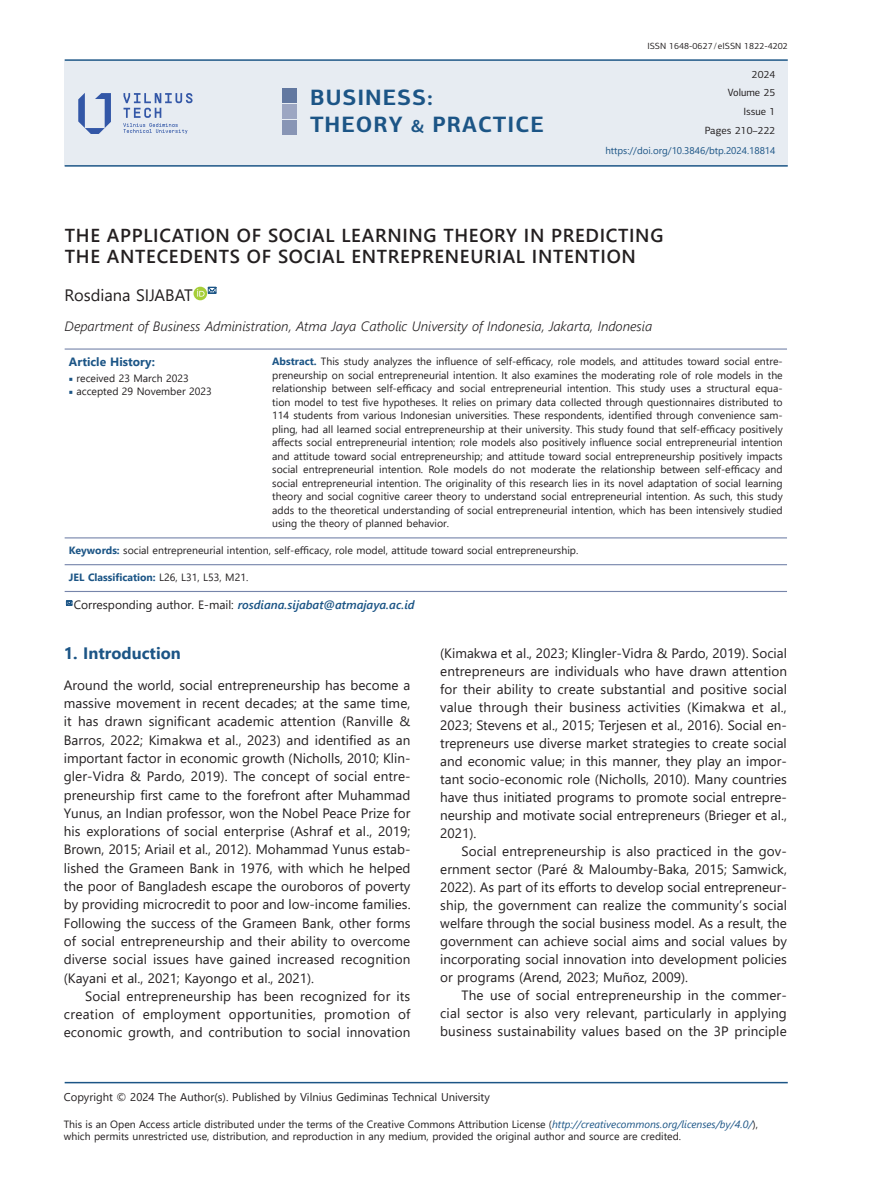
<style>
.page{position:relative;width:872px;height:1191px;background:#fff}
.page>*{position:absolute;margin:0;border:0;box-sizing:border-box;transform-origin:0 0}
.t1{font:700 22.2px/26.5px "PF Centro Sans Pro";letter-spacing:.045em;color:#1c5586}
.t2{font:600 18.75px/21px "Segoe UI";letter-spacing:.035em;color:#231f20}
.t3{font:16.5px "Segoe UI";color:#231f20}
.t4{font:700 16.5px "Segoe UI";color:#1c5586}
.t5{font:13.5px/18px "Segoe UI";color:#231f20;text-align:justify}
.t6{font:italic 300 13.5px "Segoe UI";color:#231f20}
.t7{font:italic 600 12px "Segoe UI";color:#1c5586}
.t8{font:700 12px "Segoe UI";color:#1c5586}
.t9{font:11.25px "Segoe UI";color:#231f20}
.t10{font:10.5px/13.5px "Segoe UI";color:#231f20}
.t11{font:700 10.5px "Segoe UI";color:#1c5586}
.t12{font:10.5px/18.1px "PF Centro Sans Pro";color:#231f20;text-align:right}
.t13{font:9.75px "Segoe UI";color:#1c5586}
.t14{font:9px "PF Centro Sans Pro";color:#231f20}
.s1{font-size:17.55px}
.s2{font-weight:700;color:#1c5586}
.s3{font-family:"Minion Pro";color:#1c5586}
.s4{font-weight:400;color:#231f20}
.s5{font-weight:400;font-style:normal;color:#231f20}
.s6{font-style:italic;color:#1c5586}
</style>
<div class="page">
<svg style="left:193px;top:287px;width:14px;height:13px"></svg>
<svg style="left:197px;top:286px;width:20px;height:10px"></svg>
<hr style="left:65px;top:348px;width:203px;height:1px;background:#7685aa">
<hr style="left:268px;top:348px;width:519px;height:1px;background:#7685aa">
<hr style="left:65px;top:537px;width:203px;height:1px;background:#7685aa">
<hr style="left:268px;top:537px;width:519px;height:1px;background:#7685aa">
<hr style="left:65px;top:564px;width:203px;height:1px;background:#7685aa">
<hr style="left:268px;top:564px;width:519px;height:1px;background:#7685aa">
<hr style="left:65px;top:591px;width:203px;height:1px;background:#7685aa">
<hr style="left:268px;top:591px;width:519px;height:1px;background:#7685aa">
<svg style="left:65px;top:600px;width:8px;height:6px"></svg>
<hr style="left:65px;top:1081px;width:722px;height:2px;background:#1c5586">
<div style="left:65px;top:61px;width:722px;height:104px;background:#e7ecf2"></div>
<hr style="left:65px;top:59px;width:722px;height:2px;background:#1c5586">
<hr style="left:65px;top:165px;width:722px;height:2px;background:#1c5586">
<svg style="left:78px;top:93px;width:33px;height:41px"></svg>
<svg style="left:123px;top:93px;width:69px;height:41px"></svg>
<div style="left:283px;top:89px;width:14px;height:14px;background:#6278a0"></div>
<div style="left:283px;top:120px;width:14px;height:14px;background:#8895b5"></div>
<div style="left:283px;top:104px;width:14px;height:15px;background:#9ca6c2"></div>
<h1 class="t1" style="left:310px;top:84px;width:235px">BUSINESS:<br>THEORY <span class="s1">&amp;</span> PRACTICE</h1>
<p class="t14" style="left:647px;top:41px;width:142px">ISSN 1648-0627/eISSN 1822-4202</p>
<p class="t12" style="left:727px;top:66px;width:49px">2024<br>Volume 25<br>Issue 1</p>
<p class="t12" style="left:704px;top:121px;width:72px">Pages 210–222</p>
<p class="t13" style="left:605px;top:141px;width:172px">https://doi.org/10.3846/btp.2024.18814</p>
<h2 class="t2" style="left:65px;top:223px;width:600px">THE APPLICATION OF SOCIAL LEARNING THEORY IN PREDICTING<br>THE ANTECEDENTS OF SOCIAL ENTREPRENEURIAL INTENTION</h2>
<p class="t3" style="left:65px;top:280px;width:130px">Rosdiana SIJABAT</p>
<p class="t6" style="left:65px;top:314px;width:589px">Department of Business Administration, Atma Jaya Catholic University of Indonesia, Jakarta, Indonesia</p>
<p class="t8" style="left:69px;top:351px;width:88px">Article History:</p>
<p class="t10" style="left:272px;top:354px;width:512px;text-align:justify"><span class="s2">Abstract.</span> This study analyzes the influence of self-efficacy, role models, and attitudes toward social entre&shy;preneurship on social entrepreneurial intention. It also examines the moderating role of role models in the relationship between self-efficacy and social entrepreneurial intention. This study uses a structural equa&shy;tion model to test five hypotheses. It relies on primary data collected through questionnaires distributed to 114 students from various Indonesian universities. These respondents, identified through convenience sam&shy;pling, had all learned social entrepreneurship at their university. This study found that self-efficacy positively affects social entrepreneurial intention; role models also positively influence social entrepreneurial intention and attitude toward social entrepreneurship; and attitude toward social entrepreneurship positively impacts social entrepreneurial intention. Role models do not moderate the relationship between self-efficacy and social entrepreneurial intention. The originality of this research lies in its novel adaptation of social learning theory and social cognitive career theory to understand social entrepreneurial intention. As such, this study adds to the theoretical understanding of social entrepreneurial intention, which has been intensively studied using the theory of planned behavior.</p>
<p class="t10" style="left:69px;top:370px;width:121px"><span class="s3">■</span> received 23 March 2023</p>
<p class="t10" style="left:69px;top:384px;width:144px"><span class="s3">■</span> accepted 29 November 2023</p>
<p class="t10" style="left:69px;top:542px;width:511px"><span class="s2">Keywords:</span> social entrepreneurial intention, self-efficacy, role model, attitude toward social entrepreneurship.</p>
<p class="t11" style="left:69px;top:567px;width:181px">JEL Classification: <span class="s4">L26, L31, L53, M21.</span></p>
<p class="t7" style="left:74px;top:593px;width:342px"><span class="s5">Corresponding author. E-mail:</span> rosdiana.sijabat@atmajaya.ac.id</p>
<p class="t4" style="left:64px;top:637px;width:118px">1. Introduction</p>
<p class="t5" style="left:64px;top:674px;width:348px">Around the world, social entrepreneurship has become a massive movement in recent decades; at the same time, it has drawn significant academic attention (Ranville &amp; Barros, 2022; Kimakwa et al., 2023) and identified as an important factor in economic growth (Nicholls, 2010; Klin&shy;gler-Vidra &amp; Pardo, 2019). The concept of social entre&shy;preneurship first came to the forefront after Muhammad Yunus, an Indian professor, won the Nobel Peace Prize for his explorations of social enterprise (Ashraf et al., 2019; Brown, 2015; Ariail et al., 2012). Mohammad Yunus estab&shy;lished the Grameen Bank in 1976, with which he helped the poor of Bangladesh escape the ouroboros of poverty by providing microcredit to poor and low-income families.<br>Following the success of the Grameen Bank, other forms of social entrepreneurship and their ability to overcome diverse social issues have gained increased recognition (Kayani et al., 2021; Kayongo et al., 2021).</p>
<p class="t5" style="left:64px;top:985px;width:348px;text-indent:21px">Social entrepreneurship has been recognized for its creation of employment opportunities, promotion of economic growth, and contribution to social innovation</p>
<p class="t5" style="left:440px;top:642px;width:348px">(Kimakwa et al., 2023; Klingler-Vidra &amp; Pardo, 2019). Social entrepreneurs are individuals who have drawn attention for their ability to create substantial and positive social value through their business activities (Kimakwa et al., 2023; Stevens et al., 2015; Terjesen et al., 2016). Social en&shy;trepreneurs use diverse market strategies to create social and economic value; in this manner, they play an impor&shy;tant socio-economic role (Nicholls, 2010). Many countries have thus initiated programs to promote social entrepre&shy;neurship and motivate social entrepreneurs (Brieger et al., 2021).</p>
<p class="t5" style="left:440px;top:840px;width:348px;text-indent:21px">Social entrepreneurship is also practiced in the gov&shy;ernment sector (Paré &amp; Maloumby-Baka, 2015; Samwick, 2022). As part of its efforts to develop social entrepreneur&shy;ship, the government can realize the community’s social welfare through the social business model. As a result, the government can achieve social aims and social values by incorporating social innovation into development policies or programs (Arend, 2023; Muñoz, 2009).</p>
<p class="t5" style="left:440px;top:984px;width:348px;text-indent:21px">The use of social entrepreneurship in the commer&shy;cial sector is also very relevant, particularly in applying business sustainability values based on the 3P principle</p>
<p class="t9" style="left:64px;top:1086px;width:427px">Copyright © 2024 The Author(s). Published by Vilnius Gediminas Technical University</p>
<p class="t10" style="left:64px;top:1117px;width:695px;line-height:12px">This is an Open Access article distributed under the terms of the Creative Commons Attribution License (<span class="s6">http://creativecommons.org/licenses/by/4.0/</span>), which permits unrestricted use, distribution, and reproduction in any medium, provided the original author and source are credited.</p>
</div>
